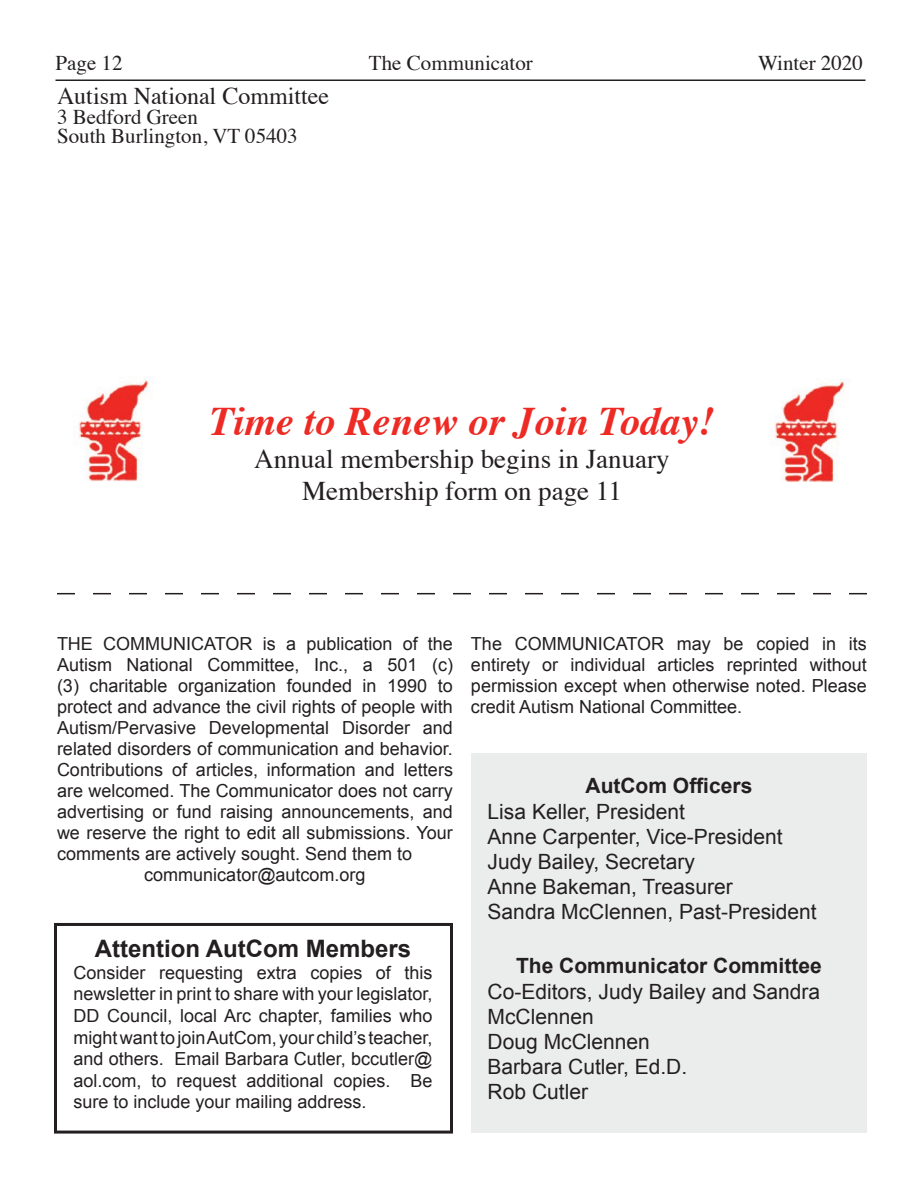
<style>
.page{position:relative;width:918px;height:1188px;background:#fff}
.page>*{position:absolute;margin:0;border:0;box-sizing:border-box;transform-origin:0 0}
.t1{font:italic 700 40.5px "Times";color:#ee2a24}
.t2{font:27px/32.4px "Times";color:#231f20;text-align:center}
.t3{font:24px "Times";color:#231f20}
.t4{font:700 24px "Arial";color:#231f20}
.t5{font:21px/25.2px "Arial";color:#231f20}
.t6{font:21px/19.5px "Times";color:#231f20}
.t7{font:700 21px "Arial";color:#231f20}
.t8{font:18px/21.6px "Arial";color:#231f20;text-align:justify}
</style>
<div class="page">
<hr style="left:56px;top:80px;width:810px;height:1px;background:#231f20">
<img style="left:79px;top:376px;width:72px;height:105px">
<img style="left:775px;top:380px;width:70px;height:102px">
<div style="left:471px;top:753px;width:396px;height:380px;background:#ebecec"></div>
<svg style="left:57px;top:593px;width:810px;height:1px"></svg>
<div style="left:54px;top:923px;width:399px;height:211px;border:3px solid #231f20"></div>
<p class="t6" style="left:56px;top:51px;width:69px">Page 12</p>
<p class="t6" style="left:369px;top:51px;width:165px">The Communicator</p>
<p class="t6" style="left:758px;top:51px;width:106px">Winter 2020</p>
<h3 class="t3" style="left:57px;top:74px;width:274px">Autism National Committee</h3>
<p class="t6" style="left:57px;top:105px;width:242px">3 Bedford Green<br>South Burlington, VT 05403</p>
<h1 class="t1" style="left:210px;top:384px;width:506px">Time to Renew or Join Today!</h1>
<h2 class="t2" style="left:254px;top:440px;width:417px">Annual membership begins in January<br>Membership form on page 11</h2>
<p class="t8" style="left:57px;top:633px;width:397px">THE COMMUNICATOR is a publication of the</p>
<p class="t8" style="left:57px;top:654px;width:397px">Autism National Committee, Inc., a 501 (c)</p>
<p class="t8" style="left:57px;top:675px;width:397px">(3) charitable organization founded in 1990 to</p>
<p class="t8" style="left:57px;top:696px;width:397px">protect and advance the civil rights of people with</p>
<p class="t8" style="left:57px;top:717px;width:397px">Autism/Pervasive Developmental Disorder and</p>
<p class="t8" style="left:57px;top:738px;width:397px">related disorders of communication and behavior.</p>
<p class="t8" style="left:57px;top:759px;width:397px">Contributions of articles, information and letters</p>
<p class="t8" style="left:57px;top:780px;width:397px">are welcomed. The Communicator does not carry</p>
<p class="t8" style="left:57px;top:801px;width:397px">advertising or fund raising announcements, and</p>
<p class="t8" style="left:57px;top:822px;width:397px">we reserve the right to edit all submissions. Your</p>
<p class="t8" style="left:57px;top:843px;width:357px">comments are actively sought. Send them to</p>
<p class="t8" style="left:144px;top:864px;width:223px">communicator@autcom.org</p>
<h3 class="t4" style="left:95px;top:933px;width:318px">Attention AutCom Members</h3>
<p class="t8" style="left:74px;top:962px;width:361px">Consider requesting extra copies of this newsletter in print to share with your legislator, DD Council, local Arc chapter, families who might want to join AutCom, your child’s teacher, and others. Email Barbara Cutler, bccutler@ aol.com, to request additional copies. Be sure to include your mailing address.</p>
<p class="t8" style="left:471px;top:633px;width:397px;line-height:21px">The COMMUNICATOR may be copied in its entirety or individual articles reprinted without permission except when otherwise noted. Please credit Autism National Committee.</p>
<p class="t7" style="left:586px;top:772px;width:168px">AutCom Officers</p>
<p class="t5" style="left:488px;top:799px;width:331px">Lisa Keller, President<br>Anne Carpenter, Vice-President<br>Judy Bailey, Secretary<br>Anne Bakeman, Treasurer<br>Sandra McClennen, Past-President</p>
<p class="t7" style="left:516px;top:952px;width:307px">The Communicator Committee</p>
<p class="t5" style="left:488px;top:979px;width:334px">Co-Editors, Judy Bailey and Sandra<br>McClennen<br>Doug McClennen<br>Barbara Cutler, Ed.D.<br>Rob Cutler</p>
</div>
